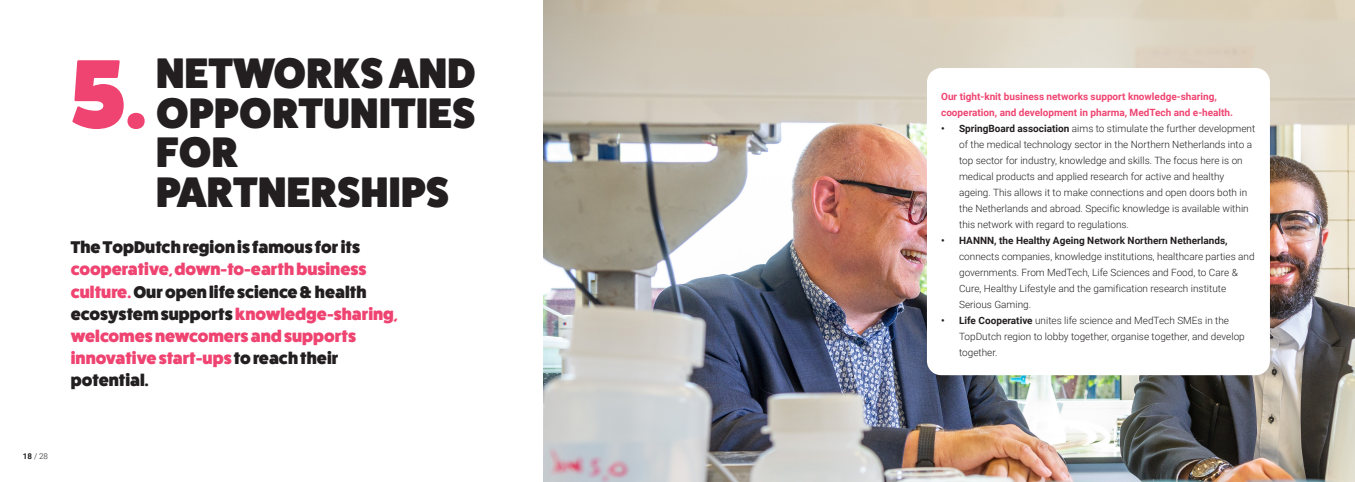
<style>
.page{position:relative;width:1355px;height:482px;background:#fff}
.page>*{position:absolute;margin:0;border:0;box-sizing:border-box;transform-origin:0 0}
.t1{font:800 97.5px "Fat Frank";color:#ef4471}
.t2{font:800 42.9px/39.8px "Fat Frank";letter-spacing:.01em;color:#231f20}
.t3{font:800 17px/22.1px "Fat Frank";color:#ef4471}
.t4{font:300 10px/16px "Roboto";color:#231f20}
.t5{font:700 10px/16px "Roboto";color:#ef4471}
.t6{font:300 8px "Roboto";color:#231f20}
.s1{color:#231f20}
.s2{font-weight:700}
</style>
<div class="page">
<img style="left:543px;top:0;width:812px;height:482px">
<div style="left:927px;top:68px;width:343px;height:307px;background:#fff;border-radius:14px"></div>
<p class="t1" style="left:71px;top:39px;width:78px">5.</p>
<p class="t2" style="left:156px;top:53px;width:321px">NETWORKS AND<br>OPPORTUNITIES<br>FOR<br>PARTNERSHIPS</p>
<p class="t3" style="left:71px;top:236px;width:328px"><span class="s1">The TopDutch region is famous for its </span>cooperative, down-to-earth business culture. <span class="s1">Our open life science &amp; health ecosystem supports</span> knowledge-sharing, welcomes newcomers and supports innovative start-ups <span class="s1">to reach their potential.</span></p>
<p class="t6" style="left:23px;top:451px;width:27px"><span class="s2">18</span> / 28</p>
<p class="t5" style="left:941px;top:88px;width:294px">Our tight-knit business networks support knowledge-sharing, cooperation, and development in pharma, MedTech and e-health.</p>
<p class="t4" style="left:959px;top:120px;width:298px;text-indent:-18px"><span class="s2">• SpringBoard association</span> aims to stimulate the further development of the medical technology sector in the Northern Netherlands into a top sector for industry, knowledge and skills. The focus here is on medical products and applied research for active and healthy ageing. This allows it to make connections and open doors both in the Netherlands and abroad. Specific knowledge is available within this network with regard to regulations.</p>
<p class="t4" style="left:959px;top:232px;width:297px;text-indent:-18px"><span class="s2">• HANNN, the Healthy Ageing Network Northern Netherlands, </span>connects companies, knowledge institutions, healthcare parties and governments. From MedTech, Life Sciences and Food, to Care &amp; Cure, Healthy Lifestyle and the gamification research institute Serious Gaming.</p>
<p class="t4" style="left:959px;top:312px;width:287px;text-indent:-18px"><span class="s2">• Life Cooperative</span> unites life science and MedTech SMEs in the<br>TopDutch region to lobby together, organise together, and develop together.</p>
</div>
